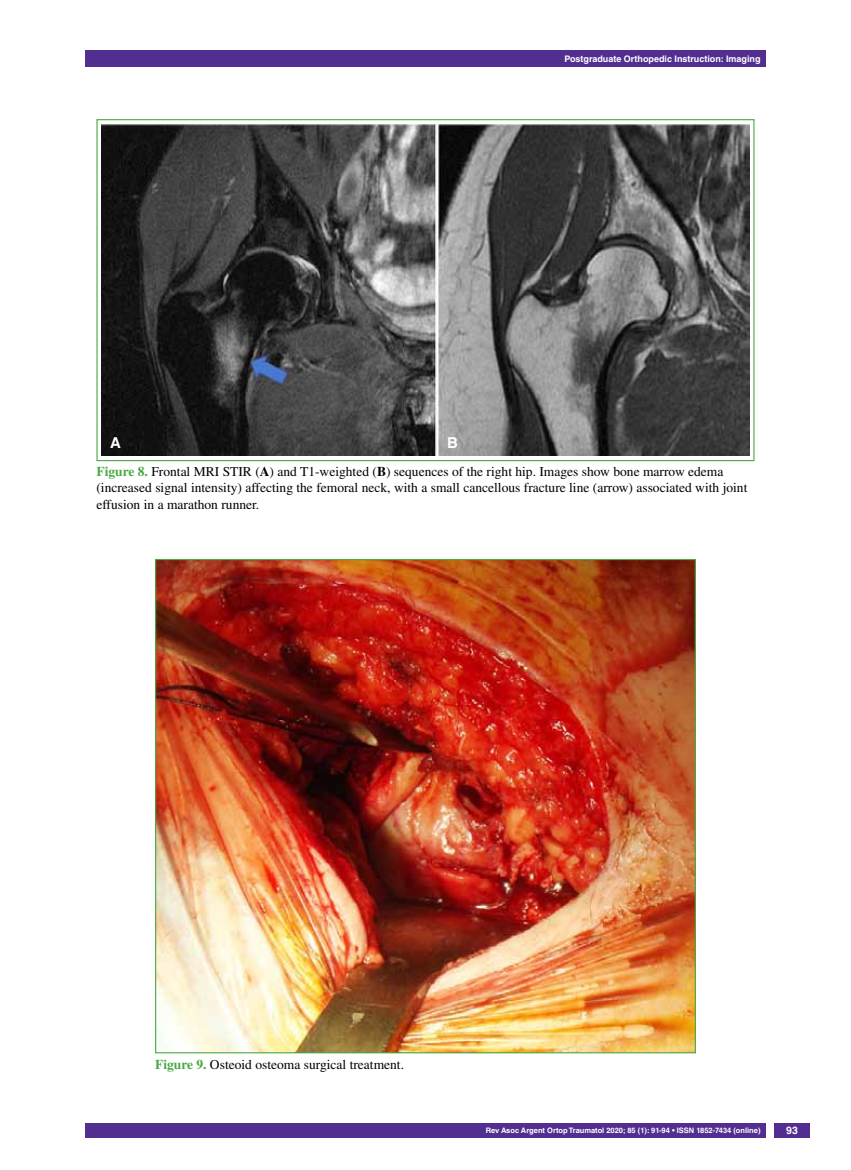
<style>
.page{position:relative;width:851px;height:1170px;background:#fff}
.page>*{position:absolute;margin:0;border:0;box-sizing:border-box;transform-origin:0 0}
.t1{font:700 15px "Helvetica LT Std";color:#fff}
.t2{font:13.5px/16.2px "Times LT Std";color:#000}
.t3{font:700 10.5px "Helvetica LT Std";color:#fff}
.t4{font:700 9px "Helvetica LT Std";color:#fff}
.t5{font:700 7.5px "Helvetica LT Std";color:#fff}
.s1{font-weight:700;color:#49a942}
.s2{font-weight:700}
</style>
<div class="page">
<div style="left:85px;top:50px;width:680px;height:17px;background:#522e91"></div>
<div style="left:85px;top:1123px;width:680px;height:14px;background:#522e91"></div>
<div style="left:774px;top:1123px;width:35px;height:14px;background:#522e91"></div>
<img style="left:102px;top:125px;width:647px;height:330px">
<img style="left:157px;top:561px;width:536px;height:490px">
<p class="t4" style="left:564px;top:53px;width:197px">Postgraduate Orthopedic Instruction: Imaging</p>
<p class="t1" style="left:110px;top:433px;width:12px">A</p>
<p class="t1" style="left:447px;top:433px;width:12px">B</p>
<p class="t2" style="left:96px;top:463px;width:652px"><span class="s1">Figure 8.</span> Frontal MRI STIR (<span class="s2">A</span>) and T1-weighted (<span class="s2">B</span>) sequences of the right hip. Images show bone marrow edema (increased signal intensity) affecting the femoral neck, with a small cancellous fracture line (arrow) associated with joint effusion in a marathon runner.</p>
<p class="t2" style="left:155px;top:1055px;width:250px"><span class="s1">Figure 9.</span> Osteoid osteoma surgical treatment.</p>
<p class="t5" style="left:486px;top:1125px;width:276px">Rev Asoc Argent Ortop Traumatol 2020; 85 (1): 91-94 • ISSN 1852-7434 (online)</p>
<p class="t3" style="left:786px;top:1124px;width:13px">93</p>
</div>
